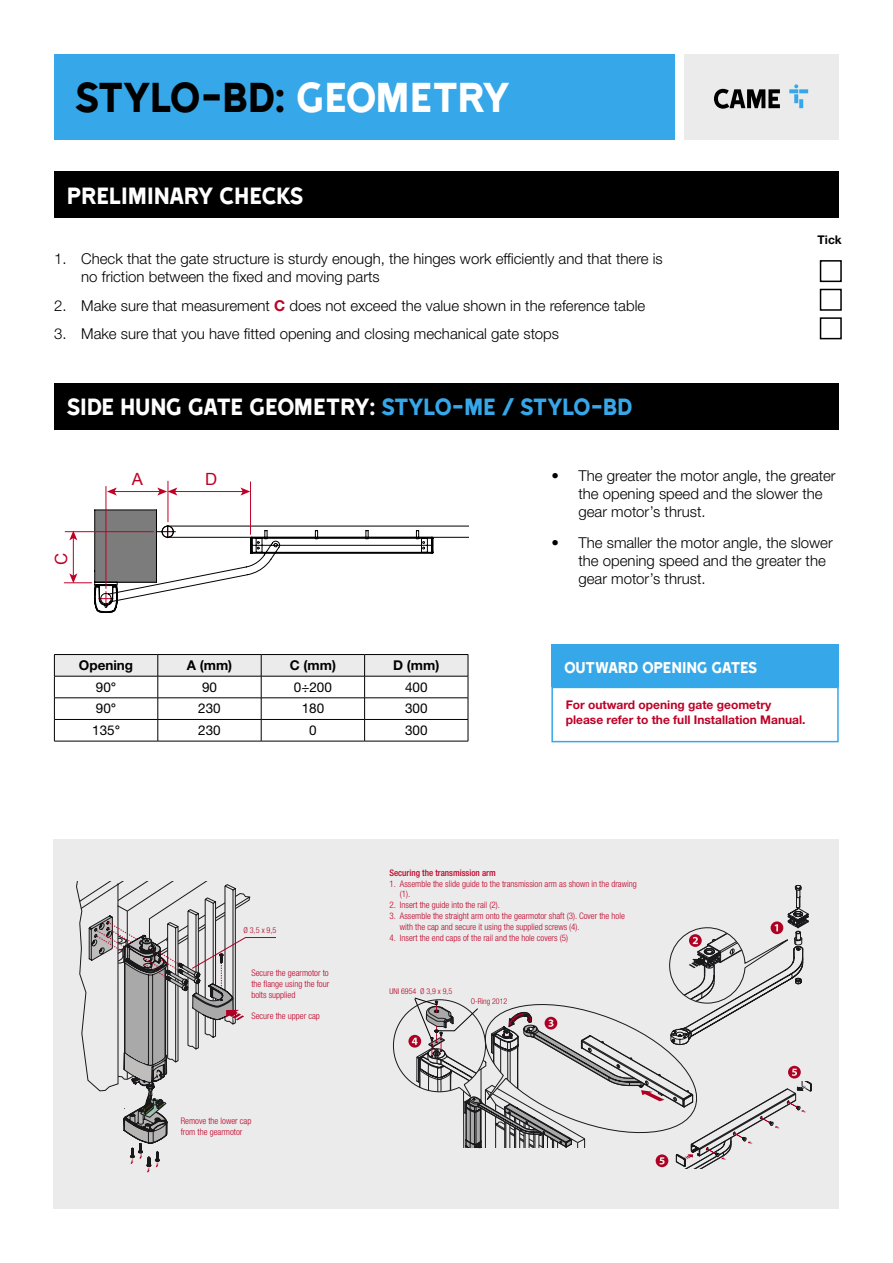
<style>
.page{position:relative;width:893px;height:1263px;background:#fff}
.page>*{position:absolute;margin:0;border:0;box-sizing:border-box;transform-origin:0 0}
.t1{font:48px "Came Type";letter-spacing:-.03em;color:#000}
.t2{font:27px "Came Type";letter-spacing:-.025em;color:#fff}
.t3{font:18px "Came Type";letter-spacing:-.025em;color:#fff}
.t4{font:16.8px "Arial";color:#be0027}
.t5{font:300 15px/18px "Helvetica Neue LTW1 G";color:#000}
.t6{font:13.5px "Helvetica Neue LTW1 G";color:#000}
.t7{font:700 13.5px "Helvetica Neue LTW1 G";color:#000}
.t8{font:700 12px/14.4px "Helvetica Neue LT Pro";color:#be0027}
.t9{font:700 12px "Helvetica Neue LT Std";color:#000}
.t10{font:300 condensed 9px/10.8px "Helvetica Neue LT Pro";color:#be0027}
.t11{font:500 condensed 9px "Helvetica Neue LT Pro";color:#be0027}
.t12{font:300 condensed 8.1px "Helvetica Neue LTW1 G";color:#be0027}
.t13{font:300 condensed 7.95px "Helvetica Neue LTW1 G";color:#be0027}
.s1{color:#fff}
.s2{font-weight:700;color:#be0027}
.s3{color:#36a7e9}
.s4{font-weight:700}
</style>
<div class="page">
<div style="left:684px;top:54px;width:155px;height:85px;background:#ebebeb"></div>
<svg style="left:714px;top:89px;width:66px;height:20px"></svg>
<svg style="left:789px;top:84px;width:19px;height:24px"></svg>
<div style="left:54px;top:54px;width:621px;height:85px;background:#36a7e9"></div>
<div style="left:54px;top:171px;width:785px;height:47px;background:#000"></div>
<div style="left:54px;top:383px;width:785px;height:47px;background:#000"></div>
<div style="left:820px;top:260px;width:22px;height:22px;border:2px solid #000"></div>
<div style="left:820px;top:289px;width:22px;height:22px;border:2px solid #000"></div>
<div style="left:820px;top:317px;width:22px;height:22px;border:2px solid #000"></div>
<svg style="left:54px;top:654px;width:415px;height:87px"></svg>
<hr style="left:54px;top:741px;width:104px;height:1px;background:#000">
<hr style="left:158px;top:741px;width:103px;height:1px;background:#000">
<hr style="left:261px;top:741px;width:104px;height:1px;background:#000">
<hr style="left:365px;top:741px;width:103px;height:1px;background:#000">
<hr style="left:168px;top:526px;width:300px;height:1px;background:#000">
<hr style="left:168px;top:537px;width:300px;height:1px;background:#000">
<hr style="left:105px;top:486px;width:1px;height:103px;background:#be0027">
<hr style="left:175px;top:491px;width:68px;height:1px;background:#be0027">
<svg style="left:240px;top:487px;width:10px;height:9px"></svg>
<hr style="left:114px;top:491px;width:46px;height:1px;background:#be0027">
<svg style="left:107px;top:487px;width:10px;height:9px"></svg>
<svg style="left:157px;top:487px;width:20px;height:9px"></svg>
<hr style="left:250px;top:481px;width:1px;height:54px;background:#be0027">
<hr style="left:167px;top:481px;width:1px;height:41px;background:#be0027">
<svg style="left:64px;top:509px;width:370px;height:104px"></svg>
<div style="left:551px;top:644px;width:288px;height:43px;background:#36a7e9"></div>
<div style="left:551px;top:687px;width:288px;height:55px;border:2px solid #36a7e9"></div>
<div style="left:53px;top:840px;width:786px;height:369px;background:#ebebeb"></div>
<svg style="left:393px;top:885px;width:419px;height:284px"></svg>
<svg style="left:76px;top:881px;width:200px;height:291px"></svg>
<h1 class="t1" style="left:75px;top:72px;width:436px">STYLO-BD: <span class="s1">GEOMETRY</span></h1>
<h2 class="t2" style="left:67px;top:181px;width:238px">PRELIMINARY CHECKS</h2>
<p class="t5" style="left:81px;top:250px;width:583px;text-indent:-27px">1. Check that the gate structure is sturdy enough, the hinges work efficiently and that there is no friction between the fixed and moving parts</p>
<p class="t5" style="left:54px;top:296px;width:592px">2. Make sure that measurement <span class="s2">C</span> does not exceed the value shown in the reference table</p>
<p class="t5" style="left:54px;top:325px;width:506px">3. Make sure that you have fitted opening and closing mechanical gate stops</p>
<h2 class="t2" style="left:67px;top:393px;width:567px">SIDE HUNG GATE GEOMETRY: <span class="s3">STYLO-ME / STYLO-BD</span></h2>
<p class="t9" style="left:818px;top:233px;width:26px">Tick</p>
<p class="t4" style="left:50px;top:565px;width:14px;rotate:-90deg">C</p>
<p class="t4" style="left:132px;top:468px;width:13px">A</p>
<p class="t4" style="left:205px;top:468px;width:14px">D</p>
<p class="t7" style="left:79px;top:657px;width:56px">Opening</p>
<p class="t7" style="left:187px;top:657px;width:47px">A (mm)</p>
<p class="t7" style="left:290px;top:657px;width:48px">C (mm)</p>
<p class="t7" style="left:393px;top:657px;width:48px">D (mm)</p>
<p class="t6" style="left:96px;top:679px;width:22px">90<span class="s4">°</span></p>
<p class="t6" style="left:202px;top:679px;width:17px">90</p>
<p class="t6" style="left:294px;top:679px;width:40px">0÷200</p>
<p class="t6" style="left:405px;top:679px;width:24px">400</p>
<p class="t6" style="left:96px;top:700px;width:22px">90<span class="s4">°</span></p>
<p class="t6" style="left:198px;top:700px;width:24px">230</p>
<p class="t6" style="left:302px;top:700px;width:24px">180</p>
<p class="t6" style="left:405px;top:700px;width:24px">300</p>
<p class="t6" style="left:92px;top:722px;width:29px">135<span class="s4">°</span></p>
<p class="t6" style="left:198px;top:722px;width:24px">230</p>
<p class="t6" style="left:309px;top:722px;width:9px">0</p>
<p class="t6" style="left:405px;top:722px;width:24px">300</p>
<p class="t5" style="left:578px;top:466px;width:259px;text-indent:-27px">• The greater the motor angle, the greater the opening speed and the slower the gear motor’s thrust.</p>
<p class="t5" style="left:578px;top:533px;width:256px;text-indent:-27px">• The smaller the motor angle, the slower the opening speed and the greater the gear motor’s thrust.</p>
<p class="t3" style="left:564px;top:658px;width:195px">OUTWARD OPENING GATES</p>
<p class="t8" style="left:566px;top:698px;width:241px">For outward opening gate geometry please refer to the full Installation Manual.</p>
<p class="t12" style="left:244px;top:926px;width:34px">Ø 3,5 x 9,5</p>
<p class="t10" style="left:251px;top:967px;width:79px;text-align:justify">Secure the gearmotor to the flange using the four bolts supplied</p>
<p class="t10" style="left:251px;top:1010px;width:70px">Secure the upper cap</p>
<p class="t10" style="left:181px;top:1116px;width:72px">Remove the lower cap from the gearmotor</p>
<p class="t11" style="left:389px;top:867px;width:108px">Securing the transmission arm</p>
<p class="t10" style="left:400px;top:878px;width:238px;text-indent:-11px">1. Assemble the slide guide to the transmission arm as shown in the drawing (1).</p>
<p class="t10" style="left:389px;top:900px;width:112px">2. Insert the guide into the rail (2).</p>
<p class="t10" style="left:400px;top:910px;width:226px;text-indent:-11px">3. Assemble the straight arm onto the gearmotor shaft (3). Cover the hole with the cap and secure it using the supplied screws (4).</p>
<p class="t10" style="left:389px;top:932px;width:180px">4. Insert the end caps of the rail and the hole covers (5)</p>
<p class="t13" style="left:389px;top:986px;width:64px">UNI 6954 Ø 3,9 x 9,5</p>
<p class="t13" style="left:471px;top:997px;width:38px">O-Ring 2012</p>
</div>
